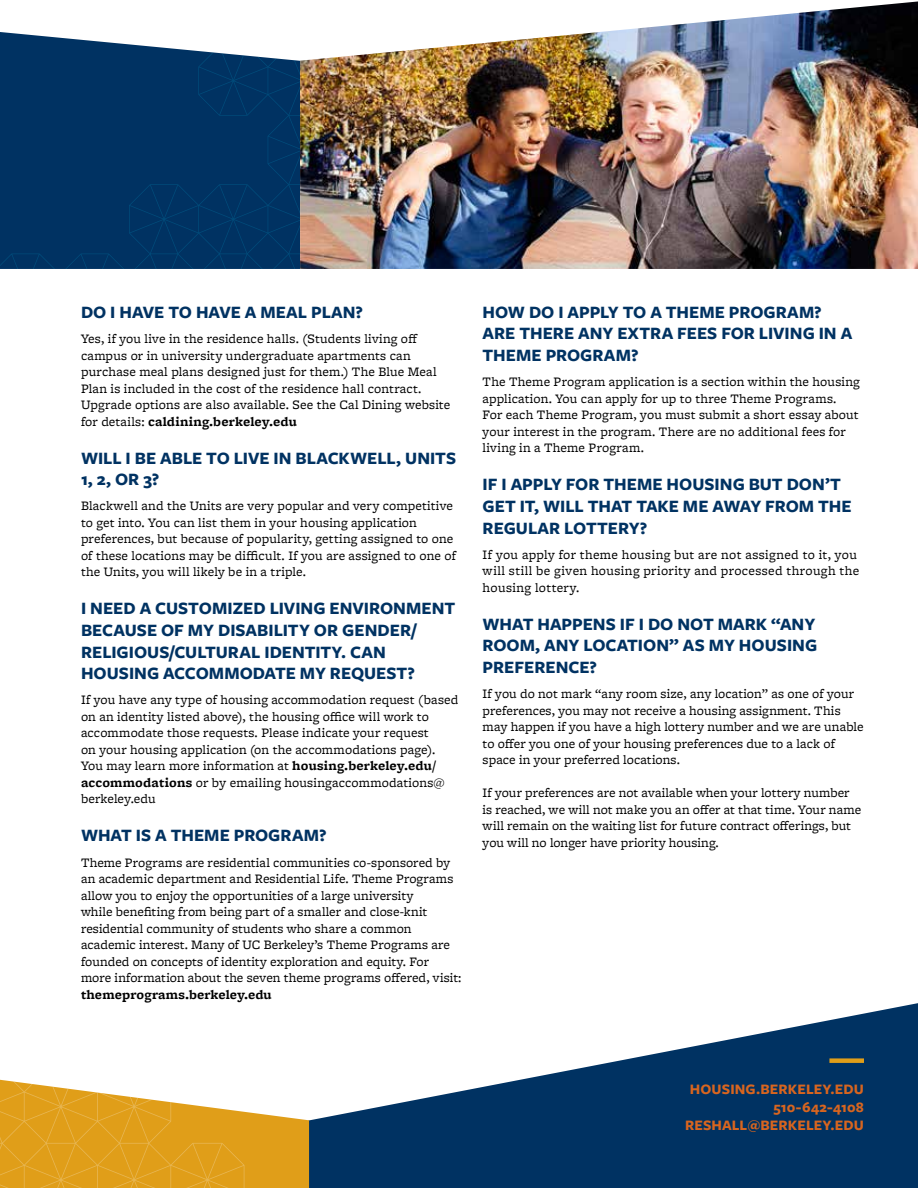
<style>
.page{position:relative;width:918px;height:1188px;background:#fff}
.page>*{position:absolute;margin:0;border:0;box-sizing:border-box;transform-origin:0 0}
.t1{font:700 18px/21.6px "Freight Sans Pro";color:#003262}
.t2{font:700 15px/18px "Freight Sans Pro";letter-spacing:.005em;color:#d8651f;text-align:right}
.t3{font:13.5px/16.5px "Freight Micro Pro";letter-spacing:.01em;color:#000}
.t4{font:700 13.5px "Freight Micro Pro";letter-spacing:.005em;color:#000}
.s1{font-weight:700}
</style>
<div class="page">
<svg style="left:0;top:32px;width:300px;height:237px;background:#0f3f6c"></svg>
<svg style="left:309px;top:1003px;width:609px;height:185px;fill:#003262"></svg>
<svg style="left:0;top:1080px;width:309px;height:108px"></svg>
<img style="left:300px;top:1px;width:618px;height:268px">
<div style="left:829px;top:1058px;width:35px;height:5px;background:#e09e19"></div>
<h1 class="t1" style="left:81px;top:301px;width:284px">DO I HAVE TO HAVE A MEAL PLAN?</h1>
<p class="t3" style="left:81px;top:330px;width:371px">Yes, if you live in the residence halls. (Students living off campus or in university undergraduate apartments can purchase meal plans designed just for them.) The Blue Meal Plan is included in the cost of the residence hall contract.<br>Upgrade options are also available. See the Cal Dining website for details: <span class="s1">caldining.berkeley.edu</span></p>
<h1 class="t1" style="left:81px;top:446px;width:377px">WILL I BE ABLE TO LIVE IN BLACKWELL, UNITS<br>1, 2, OR 3?</h1>
<p class="t3" style="left:81px;top:497px;width:377px">Blackwell and the Units are very popular and very competitive to get into. You can list them in your housing application preferences, but because of popularity, getting assigned to one of these locations may be difficult. If you are assigned to one of the Units, you will likely be in a triple.</p>
<h1 class="t1" style="left:81px;top:597px;width:376px">I NEED A CUSTOMIZED LIVING ENVIRONMENT BECAUSE OF MY DISABILITY OR GENDER/ RELIGIOUS/CULTURAL IDENTITY. CAN HOUSING ACCOMMODATE MY REQUEST?</h1>
<p class="t3" style="left:81px;top:691px;width:379px">If you have any type of housing accommodation request (based on an identity listed above), the housing office will work to accommodate those requests. Please indicate your request<br>on your housing application (on the accommodations page).<br>You may learn more information at <span class="s1">housing.berkeley.edu/ accommodations</span> or by emailing housingaccommodations@ berkeley.edu</p>
<h1 class="t1" style="left:81px;top:824px;width:247px">WHAT IS A THEME PROGRAM?</h1>
<p class="t3" style="left:81px;top:854px;width:382px">Theme Programs are residential communities co-sponsored by an academic department and Residential Life. Theme Programs allow you to enjoy the opportunities of a large university<br>while benefiting from being part of a smaller and close-knit residential community of students who share a common academic interest. Many of UC Berkeley’s Theme Programs are founded on concepts of identity exploration and equity. For more information about the seven theme programs offered, visit:</p>
<p class="t4" style="left:81px;top:985px;width:192px">themeprograms.berkeley.edu</p>
<h1 class="t1" style="left:483px;top:301px;width:371px">HOW DO I APPLY TO A THEME PROGRAM?<br>ARE THERE ANY EXTRA FEES FOR LIVING IN A<br>THEME PROGRAM?</h1>
<p class="t3" style="left:483px;top:373px;width:379px">The Theme Program application is a section within the housing application. You can apply for up to three Theme Programs.<br>For each Theme Program, you must submit a short essay about your interest in the program. There are no additional fees for living in a Theme Program.</p>
<h1 class="t1" style="left:483px;top:473px;width:371px">IF I APPLY FOR THEME HOUSING BUT DON’T<br>GET IT, WILL THAT TAKE ME AWAY FROM THE<br>REGULAR LOTTERY?</h1>
<p class="t3" style="left:483px;top:546px;width:378px">If you apply for theme housing but are not assigned to it, you will still be given housing priority and processed through the housing lottery.</p>
<h1 class="t1" style="left:483px;top:612px;width:336px;text-align:justify">WHAT HAPPENS IF I DO NOT MARK “ANY ROOM, ANY LOCATION” AS MY HOUSING PREFERENCE?</h1>
<p class="t3" style="left:483px;top:685px;width:382px">If you do not mark “any room size, any location” as one of your preferences, you may not receive a housing assignment. This may happen if you have a high lottery number and we are unable to offer you one of your housing preferences due to a lack of space in your preferred locations.</p>
<p class="t3" style="left:483px;top:784px;width:380px">If your preferences are not available when your lottery number is reached, we will not make you an offer at that time. Your name will remain on the waiting list for future contract offerings, but you will no longer have priority housing.</p>
<p class="t2" style="left:685px;top:1080px;width:180px">HOUSING.BERKELEY.EDU<br>510-642-4108<br>RESHALL@BERKELEY.EDU</p>
</div>
